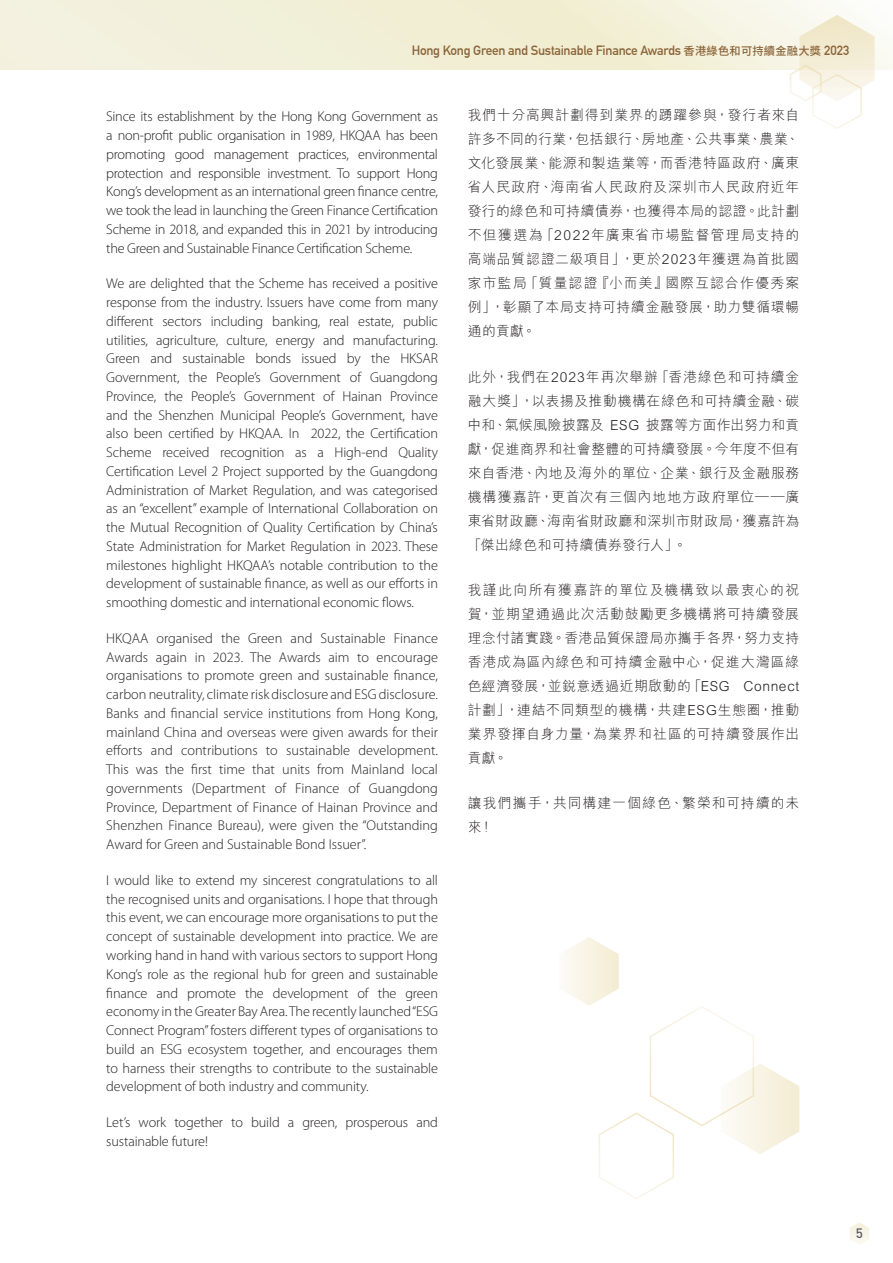
<style>
.page{position:relative;width:893px;height:1263px;background:#fff}
.page>*{position:absolute;margin:0;border:0;box-sizing:border-box;transform-origin:0 0}
.t1{font:300 14.25px/18.8px "Myriad Pro";letter-spacing:-.01em;color:#231f20;text-align:justify}
.t2{font:300 13.8px/24px "M Hei HK";letter-spacing:.06em;color:#231f20;text-align:justify}
.t3{font:300 13.8px/24px "M Hei HK";letter-spacing:.08em;color:#231f20}
.t4{font:500 13.5px "DIN Pro";color:#5c5c5f}
.t5{font:700 13.2px "DIN Alternate";letter-spacing:-.02em;color:#8b6439}
.s1{font-family:"Noto Sans Hant";font-weight:500;font-size:11.25px}
</style>
<div class="page">
<svg style="left:850px;top:1222px;width:19px;height:22px"></svg>
<svg style="left:788px;top:15px;width:87px;height:114px"></svg>
<svg style="left:565px;top:937px;width:234px;height:262px"></svg>
<p class="t5" style="left:412px;top:41px;width:439px">Hong Kong Green and Sustainable Finance Awards <span class="s1">香港綠色和可持續金融大獎</span> 2023</p>
<p class="t1" style="left:106px;top:107px;width:333px">Since its establishment by the Hong Kong Government as a non-profit public organisation in 1989, HKQAA has been promoting good management practices, environmental protection and responsible investment. To support Hong Kong’s development as an international green finance centre, we took the lead in launching the Green Finance Certification Scheme in 2018, and expanded this in 2021 by introducing the Green and Sustainable Finance Certification Scheme.</p>
<p class="t1" style="left:106px;top:274px;width:333px">We are delighted that the Scheme has received a positive response from the industry. Issuers have come from many different sectors including banking, real estate, public utilities, agriculture, culture, energy and manufacturing.<br>Green and sustainable bonds issued by the HKSAR Government, the People’s Government of Guangdong Province, the People’s Government of Hainan Province and the Shenzhen Municipal People’s Government, have also been certified by HKQAA. In 2022, the Certification Scheme received recognition as a High-end Quality Certification Level 2 Project supported by the Guangdong Administration of Market Regulation, and was categorised as an “excellent” example of International Collaboration on the Mutual Recognition of Quality Certification by China’s State Administration for Market Regulation in 2023. These milestones highlight HKQAA’s notable contribution to the development of sustainable finance, as well as our efforts in smoothing domestic and international economic flows.</p>
<p class="t1" style="left:106px;top:629px;width:333px">HKQAA organised the Green and Sustainable Finance Awards again in 2023. The Awards aim to encourage organisations to promote green and sustainable finance, carbon neutrality, climate risk disclosure and ESG disclosure.<br>Banks and financial service institutions from Hong Kong, mainland China and overseas were given awards for their efforts and contributions to sustainable development.<br>This was the first time that units from Mainland local governments (Department of Finance of Guangdong Province, Department of Finance of Hainan Province and Shenzhen Finance Bureau), were given the “Outstanding Award for Green and Sustainable Bond Issuer”.</p>
<p class="t1" style="left:106px;top:871px;width:333px">I would like to extend my sincerest congratulations to all the recognised units and organisations. I hope that through this event, we can encourage more organisations to put the concept of sustainable development into practice. We are working hand in hand with various sectors to support Hong Kong’s role as the regional hub for green and sustainable finance and promote the development of the green economy in the Greater Bay Area. The recently launched “ESG Connect Program” fosters different types of organisations to build an ESG ecosystem together, and encourages them to harness their strengths to contribute to the sustainable development of both industry and community.</p>
<p class="t1" style="left:106px;top:1113px;width:333px">Let’s work together to build a green, prosperous and sustainable future!</p>
<p class="t2" style="left:468px;top:103px;width:333px">我們十分高興計劃得到業界的踴躍參與，發行者來自許多不同的行業，包括銀行、房地產、公共事業、農業、文化發展業、能源和製造業等，而香港特區政府、廣東省人民政府、海南省人民政府及深圳市人民政府近年發行的綠色和可持續債券，也獲得本局的認證。此計劃不但獲選為「2022年廣東省市場監督管理局支持的高端品質認證二級項目」，更於2023年獲選為首批國家市監局「質量認證『小而美』國際互認合作優秀案例」，彰顯了本局支持可持續金融發展，助力雙循環暢通的貢獻。</p>
<p class="t2" style="left:468px;top:364px;width:333px">此外，我們在2023年再次舉辦「香港綠色和可持續金融大獎」，以表揚及推動機構在綠色和可持續金融、碳中和、氣候風險披露及 ESG 披露等方面作出努力和貢獻，促進商界和社會整體的可持續發展。今年度不但有來自香港、內地及海外的單位、企業、銀行及金融服務機構獲嘉許，更首次有三個內地地方政府單位——廣東省財政廳、海南省財政廳和深圳市財政局，獲嘉許為「傑出綠色和可持續債券發行人」。</p>
<p class="t2" style="left:468px;top:577px;width:333px">我謹此向所有獲嘉許的單位及機構致以最衷心的祝賀，並期望通過此次活動鼓勵更多機構將可持續發展理念付諸實踐。香港品質保證局亦攜手各界，努力支持香港成為區內綠色和可持續金融中心，促進大灣區綠色經濟發展，並銳意透過近期啟動的「ESG Connect計劃」，連結不同類型的機構，共建ESG生態圈，推動業界發揮自身力量，為業界和社區的可持續發展作出貢獻。</p>
<p class="t3" style="left:468px;top:791px;width:333px">讓我們攜手，共同構建一個綠色、繁榮和可持續的未來！</p>
<p class="t4" style="left:856px;top:1224px;width:9px">5</p>
</div>
